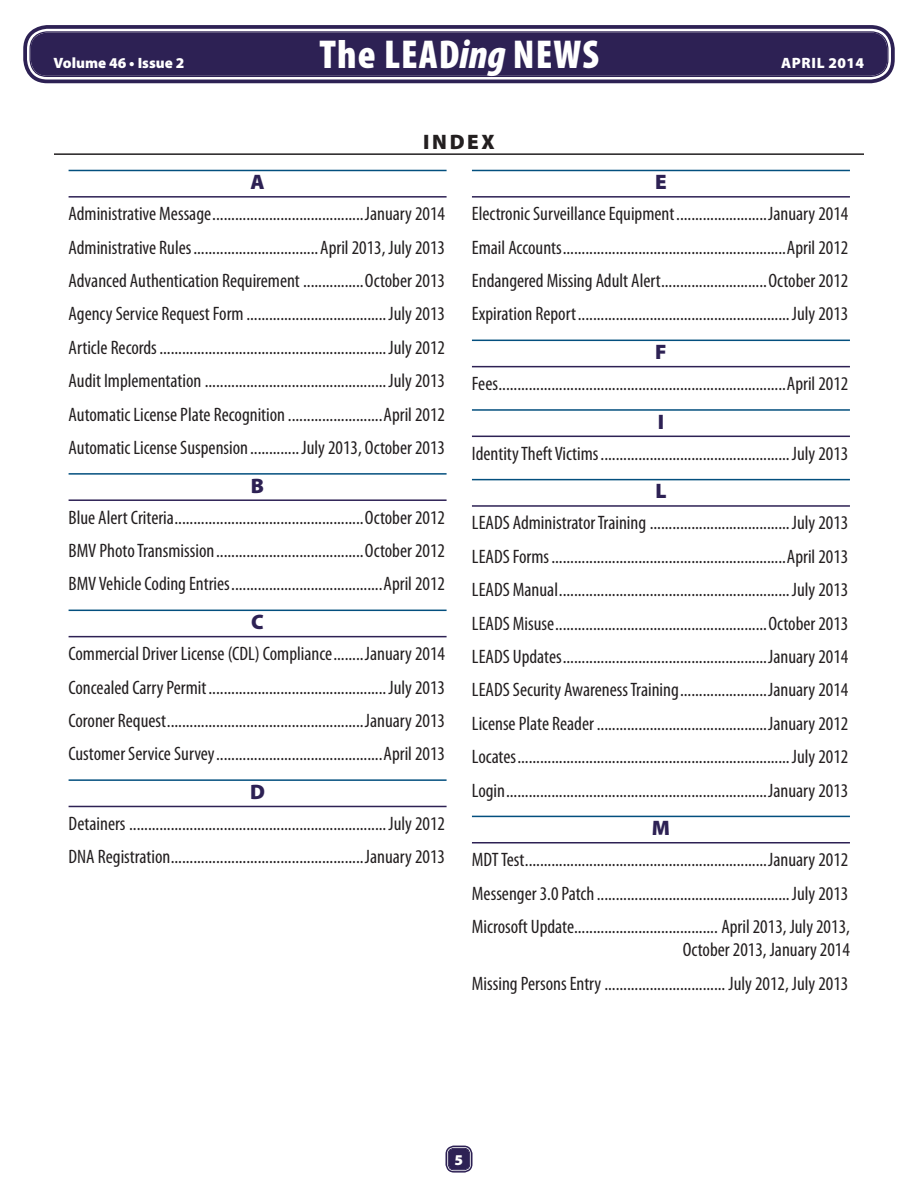
<style>
.page{position:relative;width:918px;height:1188px;background:#fff}
.page>*{position:absolute;margin:0;border:0;box-sizing:border-box;transform-origin:0 0}
.t1{font:900 condensed 40.5px "Myriad Pro";letter-spacing:.025em;color:#fff}
.Index_Header_Alpha{font:900 21px "Myriad Pro";color:#2d2154}
.Committee_Header_Rul{font:900 21px "Myriad Pro";letter-spacing:.125em;color:#231f20}
.Index_Tab_wLeader{font:condensed 19.5px/23.4px "Myriad Pro";color:#231f20;text-align:right}
.t2{font:900 15px "Myriad Pro";color:#fff}
.t3{font:900 15px "Myriad Pro";letter-spacing:.045em;color:#fff}
.s1{font-style:italic}
</style>
<div class="page">
<div style="left:447px;top:1147px;width:24px;height:24px;background:#2d2154;border-radius:7px"></div>
<div style="left:445px;top:1146px;width:27px;height:27px;border:3px solid #fff;border-radius:7px"></div>
<div style="left:445px;top:1146px;width:27px;height:27px;border:2px solid #2d2154;border-radius:8px"></div>
<div style="left:448px;top:1148px;width:22px;height:22px;border:1px solid #2d2154;border-radius:6px"></div>
<hr style="left:54px;top:153px;width:810px;height:2px;background:#231f20">
<hr style="left:472px;top:170px;width:378px;height:1px;background:#034f7e">
<hr style="left:472px;top:196px;width:378px;height:2px;background:#2d2154">
<hr style="left:472px;top:340px;width:378px;height:1px;background:#034f7e">
<hr style="left:472px;top:366px;width:378px;height:1px;background:#2d2154">
<hr style="left:472px;top:409px;width:378px;height:2px;background:#034f7e">
<hr style="left:472px;top:436px;width:378px;height:1px;background:#2d2154">
<hr style="left:472px;top:479px;width:378px;height:1px;background:#034f7e">
<hr style="left:472px;top:505px;width:378px;height:2px;background:#2d2154">
<hr style="left:472px;top:816px;width:378px;height:1px;background:#034f7e">
<hr style="left:472px;top:842px;width:378px;height:2px;background:#2d2154">
<hr style="left:69px;top:170px;width:378px;height:1px;background:#034f7e">
<hr style="left:69px;top:196px;width:378px;height:2px;background:#2d2154">
<hr style="left:69px;top:473px;width:378px;height:2px;background:#034f7e">
<hr style="left:69px;top:499px;width:378px;height:2px;background:#2d2154">
<hr style="left:69px;top:610px;width:378px;height:1px;background:#034f7e">
<hr style="left:69px;top:636px;width:378px;height:1px;background:#2d2154">
<hr style="left:69px;top:779px;width:378px;height:2px;background:#034f7e">
<hr style="left:69px;top:806px;width:378px;height:1px;background:#2d2154">
<div style="left:27px;top:29px;width:864px;height:51px;background:#2d2154;border-radius:20px"></div>
<div style="left:23px;top:25px;width:872px;height:58px;border:8px solid #fff;border-radius:20px"></div>
<div style="left:23px;top:25px;width:872px;height:58px;border:4px solid #2d2154;border-radius:22px"></div>
<div style="left:29px;top:31px;width:860px;height:46px;border:1px solid #2d2154;border-radius:17px"></div>
<p class="t2" style="left:53px;top:54px;width:132px">Volume 46 • Issue 2</p>
<h1 class="t1" style="left:320px;top:32px;width:281px">The LEAD<span class="s1">ing</span> NEWS</h1>
<p class="Committee_Header_Rul" style="left:423px;top:130px;width:73px">INDEX</p>
<p class="t3" style="left:781px;top:54px;width:84px">APRIL 2014</p>
<p class="Index_Header_Alpha" style="left:250px;top:170px;width:16px">A</p>
<p class="Index_Tab_wLeader" style="left:69px;top:203px;width:378px">Administrative Message........................................January 2014</p>
<p class="Index_Tab_wLeader" style="left:69px;top:236px;width:378px">Administrative Rules.................................April 2013, July 2013</p>
<p class="Index_Tab_wLeader" style="left:69px;top:269px;width:378px">Advanced Authentication Requirement ................October 2013</p>
<p class="Index_Tab_wLeader" style="left:69px;top:303px;width:378px">Agency Service Request Form.....................................July 2013</p>
<p class="Index_Tab_wLeader" style="left:69px;top:336px;width:378px">Article Records............................................................July 2012</p>
<p class="Index_Tab_wLeader" style="left:69px;top:369px;width:378px">Audit Implementation ................................................July 2013</p>
<p class="Index_Tab_wLeader" style="left:69px;top:403px;width:378px">Automatic License Plate Recognition .........................April 2012</p>
<p class="Index_Tab_wLeader" style="left:69px;top:436px;width:378px">Automatic License Suspension.............July 2013, October 2013</p>
<p class="Index_Header_Alpha" style="left:251px;top:474px;width:15px">B</p>
<p class="Index_Tab_wLeader" style="left:69px;top:506px;width:378px">Blue Alert Criteria..................................................October 2012</p>
<p class="Index_Tab_wLeader" style="left:69px;top:539px;width:378px">BMV Photo Transmission.......................................October 2012</p>
<p class="Index_Tab_wLeader" style="left:69px;top:573px;width:378px">BMV Vehicle Coding Entries........................................April 2012</p>
<p class="Index_Header_Alpha" style="left:251px;top:610px;width:14px">C</p>
<p class="Index_Tab_wLeader" style="left:69px;top:642px;width:378px">Commercial Driver License (CDL) Compliance........January 2014</p>
<p class="Index_Tab_wLeader" style="left:69px;top:676px;width:378px">Concealed Carry Permit...............................................July 2013</p>
<p class="Index_Tab_wLeader" style="left:69px;top:709px;width:378px">Coroner Request....................................................January 2013</p>
<p class="Index_Tab_wLeader" style="left:69px;top:743px;width:378px">Customer Service Survey............................................April 2013</p>
<p class="Index_Header_Alpha" style="left:250px;top:780px;width:16px">D</p>
<p class="Index_Tab_wLeader" style="left:69px;top:812px;width:378px">Detainers ....................................................................July 2012</p>
<p class="Index_Tab_wLeader" style="left:69px;top:846px;width:378px">DNA Registration...................................................January 2013</p>
<p class="Index_Header_Alpha" style="left:655px;top:170px;width:13px">E</p>
<p class="Index_Tab_wLeader" style="left:472px;top:203px;width:378px">Electronic Surveillance Equipment........................January 2014</p>
<p class="Index_Tab_wLeader" style="left:472px;top:236px;width:378px">Email Accounts...........................................................April 2012</p>
<p class="Index_Tab_wLeader" style="left:472px;top:269px;width:378px">Endangered Missing Adult Alert............................October 2012</p>
<p class="Index_Tab_wLeader" style="left:472px;top:303px;width:378px">Expiration Report........................................................July 2013</p>
<p class="Index_Header_Alpha" style="left:655px;top:340px;width:13px">F</p>
<p class="Index_Tab_wLeader" style="left:472px;top:372px;width:378px">Fees............................................................................April 2012</p>
<p class="Index_Header_Alpha" style="left:658px;top:410px;width:8px">I</p>
<p class="Index_Tab_wLeader" style="left:472px;top:442px;width:378px">Identity Theft Victims..................................................July 2013</p>
<p class="Index_Header_Alpha" style="left:655px;top:479px;width:13px">L</p>
<p class="Index_Tab_wLeader" style="left:472px;top:512px;width:378px">LEADS Administrator Training .....................................July 2013</p>
<p class="Index_Tab_wLeader" style="left:472px;top:545px;width:378px">LEADS Forms..............................................................April 2013</p>
<p class="Index_Tab_wLeader" style="left:472px;top:578px;width:378px">LEADS Manual.............................................................July 2013</p>
<p class="Index_Tab_wLeader" style="left:472px;top:612px;width:378px">LEADS Misuse........................................................October 2013</p>
<p class="Index_Tab_wLeader" style="left:472px;top:645px;width:378px">LEADS Updates......................................................January 2014</p>
<p class="Index_Tab_wLeader" style="left:472px;top:679px;width:378px">LEADS Security Awareness Training.......................January 2014</p>
<p class="Index_Tab_wLeader" style="left:472px;top:712px;width:378px">License Plate Reader .............................................January 2012</p>
<p class="Index_Tab_wLeader" style="left:472px;top:745px;width:378px">Locates........................................................................July 2012</p>
<p class="Index_Tab_wLeader" style="left:472px;top:779px;width:378px">Login.....................................................................January 2013</p>
<p class="Index_Header_Alpha" style="left:652px;top:816px;width:20px">M</p>
<p class="Index_Tab_wLeader" style="left:472px;top:848px;width:378px">MDT Test................................................................January 2012</p>
<p class="Index_Tab_wLeader" style="left:472px;top:882px;width:378px">Messenger 3.0 Patch ...................................................July 2013</p>
<p class="Index_Tab_wLeader" style="left:472px;top:915px;width:380px">Microsoft Update...................................... April 2013, July 2013,<br>October 2013, January 2014</p>
<p class="Index_Tab_wLeader" style="left:472px;top:972px;width:378px">Missing Persons Entry................................ July 2012, July 2013</p>
<p class="t2" style="left:455px;top:1151px;width:10px">5</p>
</div>
